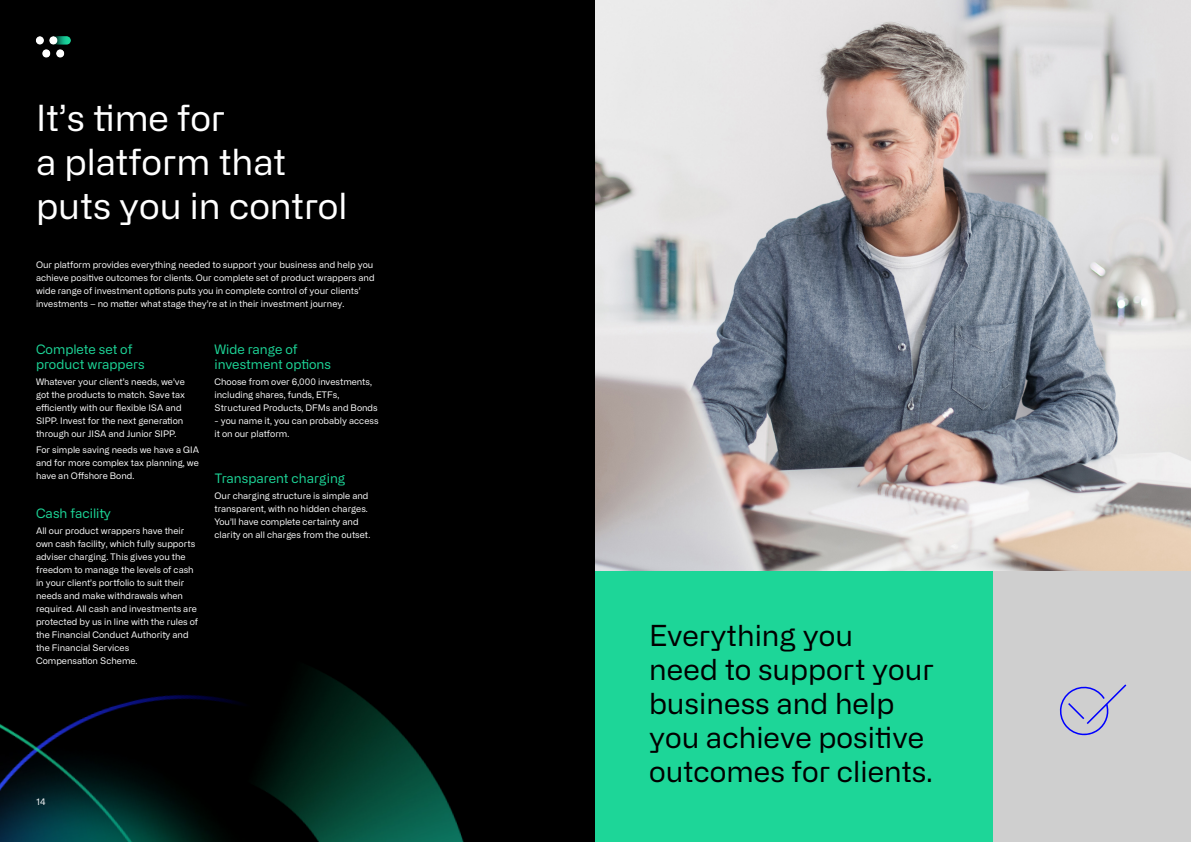
<style>
.page{position:relative;width:1191px;height:842px;background:#000}
.page>*{position:absolute;margin:0;border:0;box-sizing:border-box;transform-origin:0 0}
.t1{font:36px/44px "Alliance No.2";color:#fff}
.t2{font:29px/34px "Alliance No.2";color:#000}
.t3{font:13px/15px "Alliance No.2";color:#1dd698}
.t4{font:9px/13px "Alliance No.2";color:#fff}
</style>
<div class="page">
<img style="left:0;top:670px;width:464px;height:172px">
<img style="left:36px;top:36px;width:35px;height:21px">
<img style="left:595px;top:0;width:596px;height:571px">
<div style="left:992px;top:571px;width:199px;height:271px;background:#cfcfcf"></div>
<div style="left:595px;top:571px;width:397px;height:271px;background:#1dd698"></div>
<svg style="left:1059px;top:684px;width:67px;height:51px"></svg>
<p class="t1" style="left:36px;top:96px;width:313px">It’s time for<br>a platform that puts you in control</p>
<p class="t4" style="left:36px;top:258px;width:340px">Our platform provides everything needed to support your business and help you achieve positive outcomes for clients. Our complete set of product wrappers and wide range of investment options puts you in complete control of your clients’ investments – no matter what stage they’re at in their investment journey.</p>
<p class="t3" style="left:36px;top:342px;width:110px">Complete set of product wrappers</p>
<p class="t4" style="left:36px;top:375px;width:150px">Whatever your client’s needs, we’ve got the products to match. Save tax efficiently with our flexible ISA and SIPP. Invest for the next generation through our JISA and Junior SIPP.</p>
<p class="t4" style="left:36px;top:443px;width:165px;text-align:justify">For simple saving needs we have a GIA and for more complex tax planning, we have an Offshore Bond.</p>
<p class="t3" style="left:214px;top:342px;width:118px">Wide range of investment options</p>
<p class="t4" style="left:214px;top:375px;width:165px">Choose from over 6,000 investments, including shares, funds, ETFs,<br>Structured Products, DFMs and Bonds</p>
<p class="t4" style="left:214px;top:414px;width:166px">- you name it, you can probably access it on our platform.</p>
<p class="t3" style="left:214px;top:471px;width:132px">Transparent charging</p>
<p class="t4" style="left:214px;top:490px;width:157px">Our charging structure is simple and transparent, with no hidden charges.<br>You’ll have complete certainty and clarity on all charges from the outset.</p>
<p class="t3" style="left:36px;top:506px;width:76px">Cash facility</p>
<p class="t4" style="left:36px;top:524px;width:164px">All our product wrappers have their own cash facility, which fully supports adviser charging. This gives you the freedom to manage the levels of cash in your client’s portfolio to suit their needs and make withdrawals when required. All cash and investments are protected by us in line with the rules of the Financial Conduct Authority and the Financial Services<br>Compensation Scheme.</p>
<p class="t4" style="left:36px;top:796px;width:11px">14</p>
<p class="t2" style="left:649px;top:619px;width:286px">Everything you<br>need to support your business and help you achieve positive outcomes for clients.</p>
</div>
